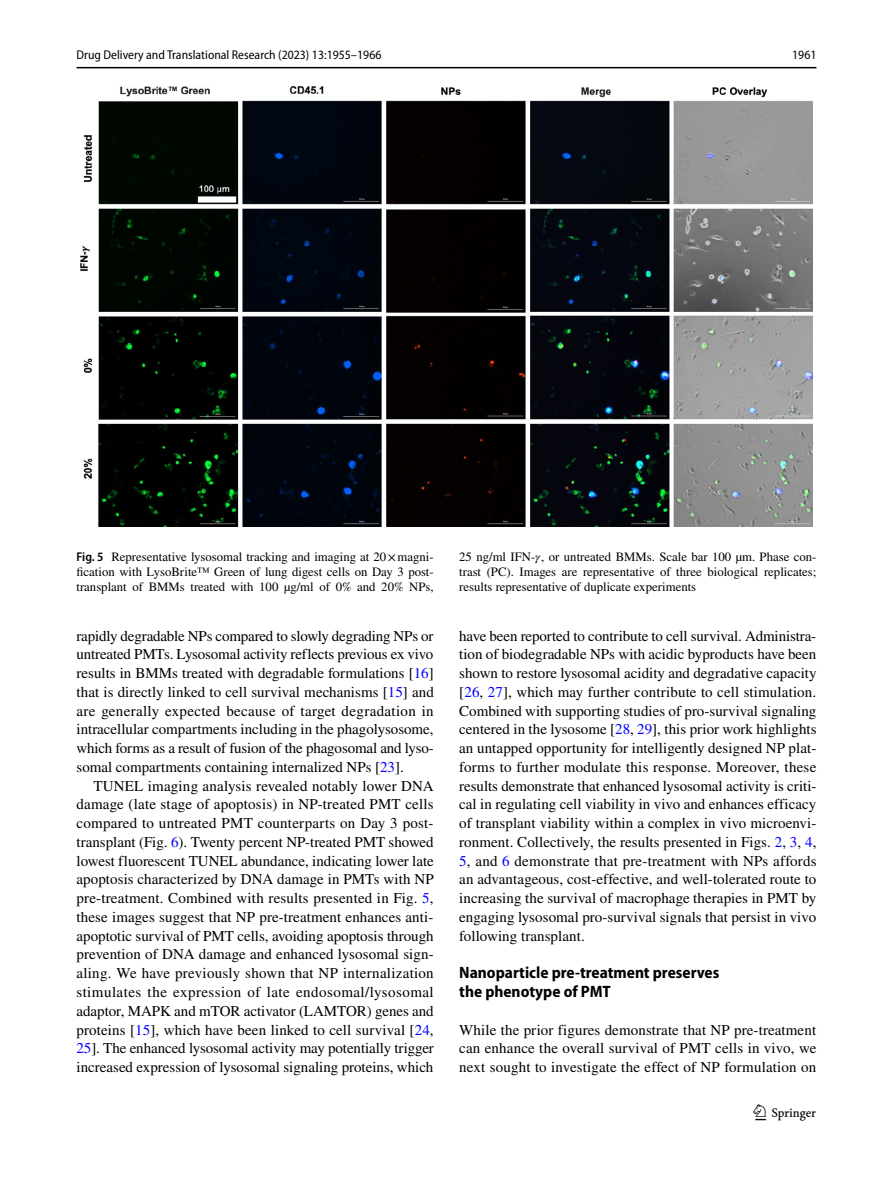
<style>
.page{position:relative;width:893px;height:1187px;background:#fff}
.page>*{position:absolute;margin:0;border:0;box-sizing:border-box;transform-origin:0 0}
.t1{font:22.5px "Springnew Regular 3";color:#000}
.t2{font:700 semi-condensed 16.5px/18.8px "Myriad Pro";color:#000}
.t3{font:15px/18.8px "STIX";color:#000;text-align:justify}
.t4{font:12.75px/15px "STIX";color:#000;text-align:justify}
.t5{font:semi-condensed 12.75px "Myriad Pro";color:#000}
.s1{font-family:"Myriad Pro";font-weight:600;font-stretch:semi-condensed}
.s2{font-family:"STIX Math Italic 7"}
.s3{color:#00f}
</style>
<div class="page">
<hr style="left:77px;top:67px;width:739px;height:1px;background:#000">
<img style="left:81px;top:87px;width:731px;height:439px">
<p class="t5" style="left:77px;top:48px;width:306px">Drug Delivery and Translational Research (2023) 13:1955–1966</p>
<p class="t5" style="left:792px;top:48px;width:26px">1961</p>
<p class="t4" style="left:77px;top:550px;width:359px"><span class="s1">Fig. 5</span> Representative lysosomal tracking and imaging at 20×magni&shy;fication with LysoBrite™ Green of lung digest cells on Day 3 post&shy;transplant of BMMs treated with 100 µg/ml of 0% and 20% NPs,</p>
<p class="t4" style="left:459px;top:550px;width:359px">25 ng/ml IFN-<span class="s2">𝛾</span>, or untreated BMMs. Scale bar 100 µm. Phase con&shy;trast (PC). Images are representative of three biological replicates; results representative of duplicate experiments</p>
<p class="t3" style="left:77px;top:627px;width:359px">rapidly degradable NPs compared to slowly degrading NPs or untreated PMTs. Lysosomal activity reflects previous ex vivo results in BMMs treated with degradable formulations [<span class="s3">16</span>] that is directly linked to cell survival mechanisms [<span class="s3">15</span>] and are generally expected because of target degradation in intracellular compartments including in the phagolysosome, which forms as a result of fusion of the phagosomal and lyso&shy;somal compartments containing internalized NPs [<span class="s3">23</span>].</p>
<p class="t3" style="left:77px;top:777px;width:359px;text-indent:17px">TUNEL imaging analysis revealed notably lower DNA damage (late stage of apoptosis) in NP-treated PMT cells compared to untreated PMT counterparts on Day 3 post&shy;transplant (Fig. <span class="s3">6</span>). Twenty percent NP-treated PMT showed lowest fluorescent TUNEL abundance, indicating lower late apoptosis characterized by DNA damage in PMTs with NP pre-treatment. Combined with results presented in Fig. <span class="s3">5</span>, these images suggest that NP pre-treatment enhances anti&shy;apoptotic survival of PMT cells, avoiding apoptosis through prevention of DNA damage and enhanced lysosomal sign&shy;aling. We have previously shown that NP internalization stimulates the expression of late endosomal/lysosomal adaptor, MAPK and mTOR activator (LAMTOR) genes and proteins [<span class="s3">15</span>], which have been linked to cell survival [<span class="s3">24</span>, <span class="s3">25</span>]. The enhanced lysosomal activity may potentially trigger increased expression of lysosomal signaling proteins, which</p>
<p class="t3" style="left:459px;top:627px;width:359px">have been reported to contribute to cell survival. Administra&shy;tion of biodegradable NPs with acidic byproducts have been shown to restore lysosomal acidity and degradative capacity [<span class="s3">26</span>, <span class="s3">27</span>], which may further contribute to cell stimulation.<br>Combined with supporting studies of pro-survival signaling centered in the lysosome [<span class="s3">28</span>, <span class="s3">29</span>], this prior work highlights an untapped opportunity for intelligently designed NP plat&shy;forms to further modulate this response. Moreover, these results demonstrate that enhanced lysosomal activity is criti&shy;cal in regulating cell viability in vivo and enhances efficacy of transplant viability within a complex in vivo microenvi&shy;ronment. Collectively, the results presented in Figs. <span class="s3">2</span>, <span class="s3">3</span>, <span class="s3">4</span>, <span class="s3">5</span>, and <span class="s3">6</span> demonstrate that pre-treatment with NPs affords an advantageous, cost-effective, and well-tolerated route to increasing the survival of macrophage therapies in PMT by engaging lysosomal pro-survival signals that persist in vivo following transplant.</p>
<p class="t2" style="left:459px;top:963px;width:262px">Nanoparticle pre‑treatment preserves the phenotype of PMT</p>
<p class="t3" style="left:459px;top:1021px;width:359px">While the prior figures demonstrate that NP pre-treatment can enhance the overall survival of PMT cells in vivo, we next sought to investigate the effect of NP formulation on</p>
<h1 class="t1" style="left:755px;top:1104px;width:62px">1 3</h1>
</div>
